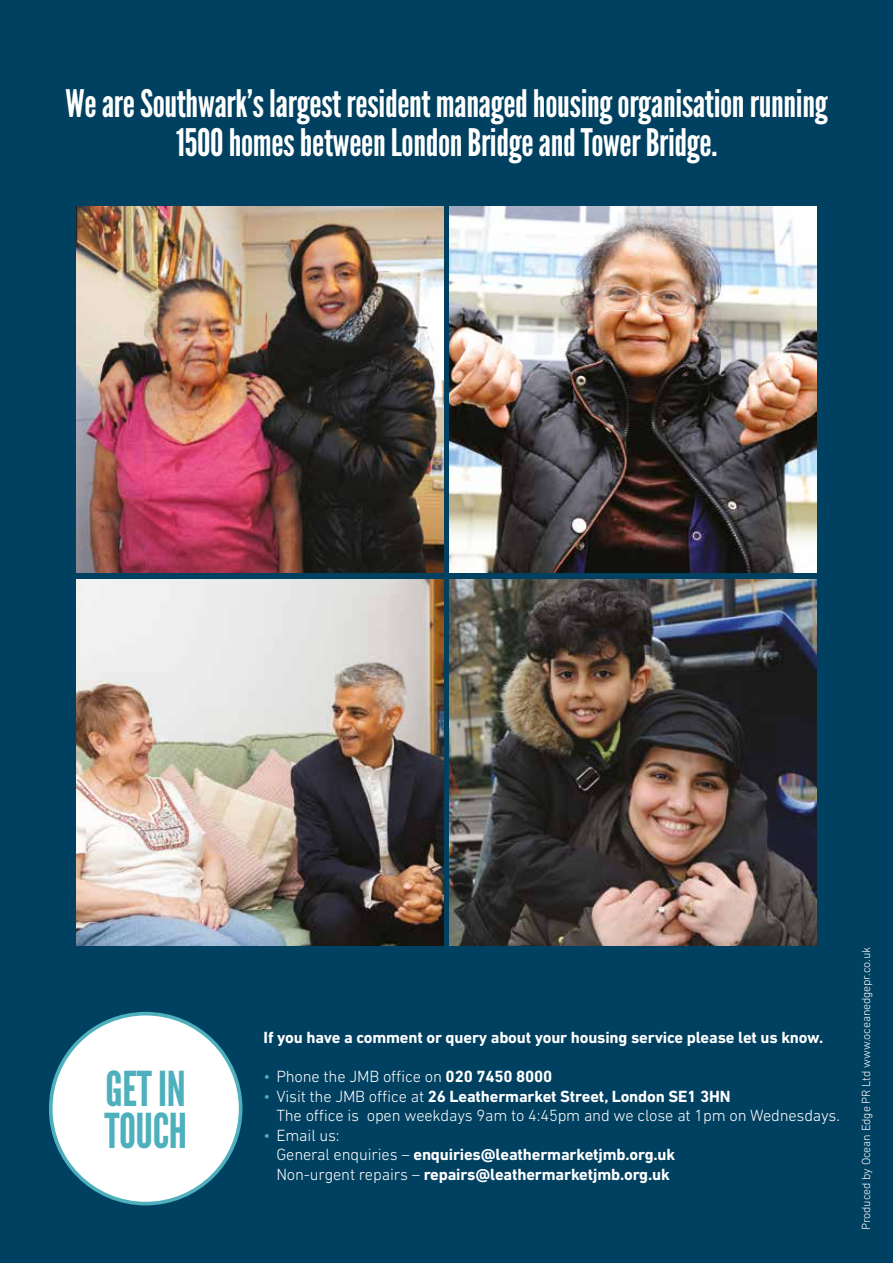
<style>
.page{position:relative;width:893px;height:1263px;background:#004060}
.page>*{position:absolute;margin:0;border:0;box-sizing:border-box;transform-origin:0 0}
.t1{font:48px/42.3px "League Gothic";letter-spacing:-.01em;color:#4db0bc}
.t2{font:37.95px/39px "League Gothic";letter-spacing:-.01em;color:#fff;text-align:center}
.t3{font:700 16.5px/19.5px "DIN Next LT Pro";letter-spacing:-.01em;color:#fff}
.t4{font:300 16.5px/19.5px "DIN Next LT Pro";letter-spacing:-.01em;color:#fff}
.t5{font:300 12px "DIN Next LT Pro";letter-spacing:-.01em;color:#fff}
.s1{color:#4db0bc}
.s2{font-weight:700}
.s3{font-weight:300;color:#4db0bc}
.s4{font-weight:300}
</style>
<div class="page">
<div style="left:51px;top:1014px;width:190px;height:189px;background:#fff;border-radius:50%"></div>
<div style="left:49px;top:1012px;width:193px;height:193px;border:4px solid #4db0bc;border-radius:50%"></div>
<img style="left:77px;top:206px;width:366px;height:367px">
<img style="left:77px;top:579px;width:366px;height:367px">
<img style="left:450px;top:206px;width:366px;height:367px">
<img style="left:450px;top:579px;width:366px;height:367px">
<h2 class="t2" style="left:66px;top:85px;width:764px">We are Southwark’s largest resident managed housing organisation running<br>1500 homes between London Bridge and Tower Bridge.</h2>
<h1 class="t1" style="left:104px;top:1068px;width:84px">GET IN<br>TOUCH</h1>
<p class="t3" style="left:264px;top:1028px;width:561px">If you have a comment or query about your housing service please let us know.</p>
<p class="t4" style="left:264px;top:1067px;width:290px"><span class="s1">•</span> Phone the JMB office on <span class="s2">020 7450 8000</span></p>
<p class="t4" style="left:276px;top:1086px;width:565px;text-indent:-13px"><span class="s1">•</span> Visit the JMB office at <span class="s2">26 Leathermarket Street, London SE1 3HN<br></span>The office is open weekdays 9am to 4:45pm and we close at 1pm on Wednesdays.</p>
<p class="t3" style="left:276px;top:1125px;width:400px;text-indent:-13px"><span class="s3">•</span> <span class="s4">Email us:<br>General enquiries –</span> enquiries@leathermarketjmb.org.uk<br><span class="s4">Non-urgent repairs –</span> repairs@leathermarketjmb.org.uk</p>
<p class="t5" style="left:859px;top:1230px;width:285px;rotate:-90deg">Produced by Ocean Edge PR Ltd www.oceanedgepr.co.uk</p>
</div>
